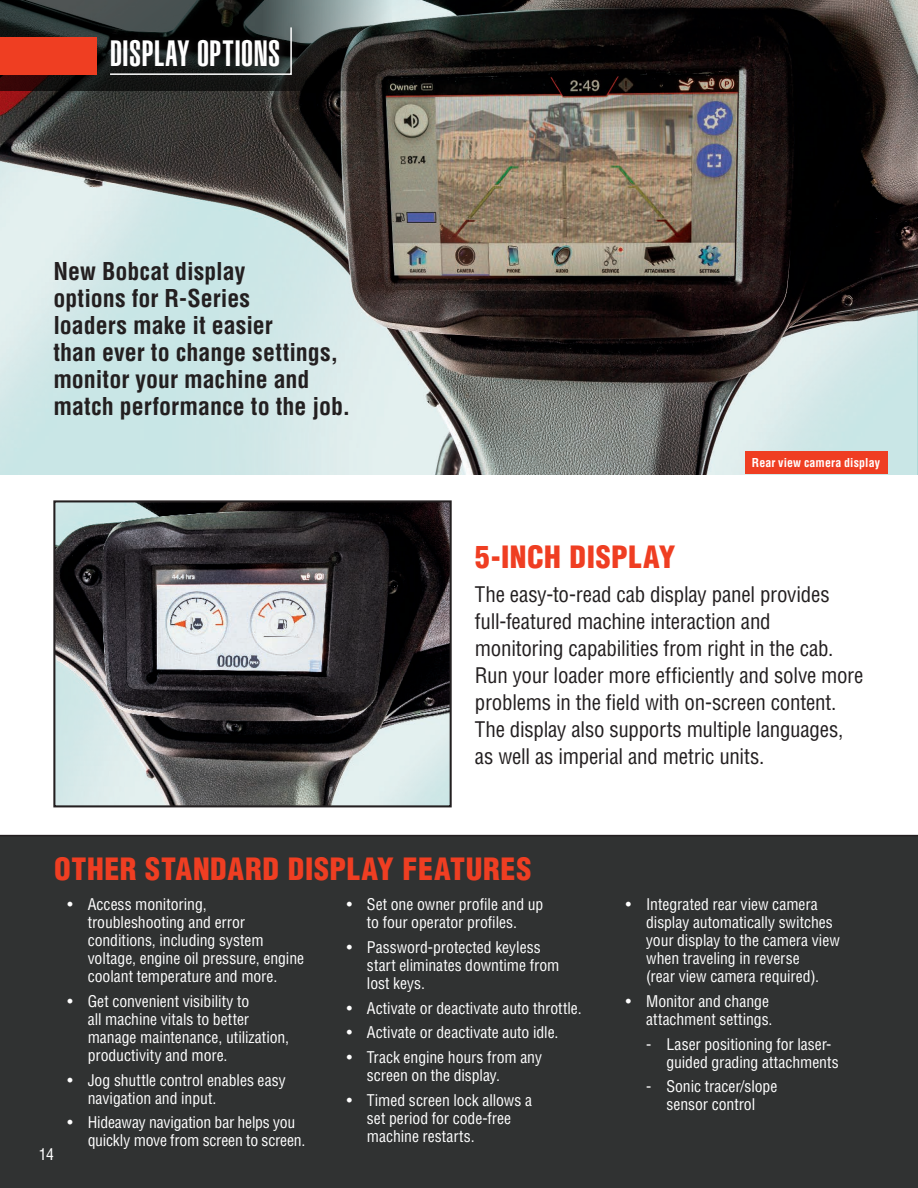
<style>
.page{position:relative;width:918px;height:1188px;background:#fff}
.page>*{position:absolute;margin:0;border:0;box-sizing:border-box;transform-origin:0 0}
.t1{font:900 extra-condensed 36px "Helvetica";letter-spacing:.015em;color:#fff}
.t2{font:900 condensed 30px "Helvetica";letter-spacing:.02em;color:#ef3e22}
.t3{font:700 condensed 24px/27px "Helvetica";color:#231f20}
.t4{font:condensed 21px/27px "Helvetica";letter-spacing:-.01em;color:#231f20}
.t5{font:condensed 15.75px/18px "Helvetica";letter-spacing:-.005em;color:#fff}
.t6{font:700 condensed 12px "Helvetica";letter-spacing:.01em;color:#fff}
</style>
<div class="page">
<img style="left:0;top:0;width:918px;height:474px">
<svg style="left:0;top:0;width:434px;height:92px"></svg>
<div style="left:0;top:835px;width:918px;height:353px;background:#303232"></div>
<svg style="left:53px;top:500px;width:399px;height:308px"></svg>
<div style="left:745px;top:451px;width:142px;height:23px;background:#ef3e22"></div>
<div style="left:106px;top:23px;width:196px;height:62px;background:#231f20;opacity:.8"></div>
<svg style="left:109px;top:26px;width:184px;height:50px"></svg>
<div style="left:0;top:37px;width:97px;height:38px;background:#ef3e22"></div>
<h1 class="t1" style="left:110px;top:32px;width:172px">DISPLAY OPTIONS</h1>
<h3 class="t3" style="left:53px;top:258px;width:299px">New Bobcat display<br>options for R-Series<br>loaders make it easier<br>than ever to change settings, monitor your machine and match performance to the job.</h3>
<p class="t6" style="left:752px;top:456px;width:130px">Rear view camera display</p>
<h2 class="t2" style="left:475px;top:538px;width:202px">5-INCH DISPLAY</h2>
<p class="t4" style="left:475px;top:580px;width:390px">The easy-to-read cab display panel provides full-featured machine interaction and monitoring capabilities from right in the cab.<br>Run your loader more efficiently and solve more problems in the field with on-screen content.<br>The display also supports multiple languages, as well as imperial and metric units.</p>
<h2 class="t2" style="left:54px;top:850px;width:479px">OTHER STANDARD DISPLAY FEATURES</h2>
<p class="t5" style="left:39px;top:1145px;width:17px">14</p>
<p class="t5" style="left:88px;top:895px;width:218px;text-indent:-20px">• Access monitoring, troubleshooting and error conditions, including system voltage, engine oil pressure, engine coolant temperature and more.</p>
<p class="t5" style="left:88px;top:992px;width:203px;text-indent:-20px">• Get convenient visibility to<br>all machine vitals to better manage maintenance, utilization, productivity and more.</p>
<p class="t5" style="left:88px;top:1071px;width:200px;text-indent:-20px">• Jog shuttle control enables easy navigation and input.</p>
<p class="t5" style="left:88px;top:1113px;width:219px;text-indent:-20px">• Hideaway navigation bar helps you quickly move from screen to screen.</p>
<p class="t5" style="left:347px;top:895px;width:198px;text-align:center">• Set one owner profile and up to four operator profiles.</p>
<p class="t5" style="left:367px;top:938px;width:194px;text-indent:-20px">• Password-protected keyless start eliminates downtime from lost keys.</p>
<p class="t5" style="left:347px;top:999px;width:237px">• Activate or deactivate auto throttle.</p>
<p class="t5" style="left:347px;top:1023px;width:213px">• Activate or deactivate auto idle.</p>
<p class="t5" style="left:367px;top:1048px;width:177px;text-indent:-20px">• Track engine hours from any screen on the display.</p>
<p class="t5" style="left:367px;top:1091px;width:167px;text-indent:-20px">• Timed screen lock allows a set period for code-free machine restarts.</p>
<p class="t5" style="left:646px;top:895px;width:195px;text-indent:-20px">• Integrated rear view camera display automatically switches your display to the camera view when traveling in reverse<br>(rear view camera required).</p>
<p class="t5" style="left:626px;top:992px;width:148px;text-align:right">• Monitor and change attachment settings.</p>
<p class="t5" style="left:666px;top:1035px;width:174px;text-indent:-20px">- Laser positioning for laser&shy;guided grading attachments</p>
<p class="t5" style="left:646px;top:1077px;width:133px;text-align:center">- Sonic tracer/slope sensor control</p>
</div>
